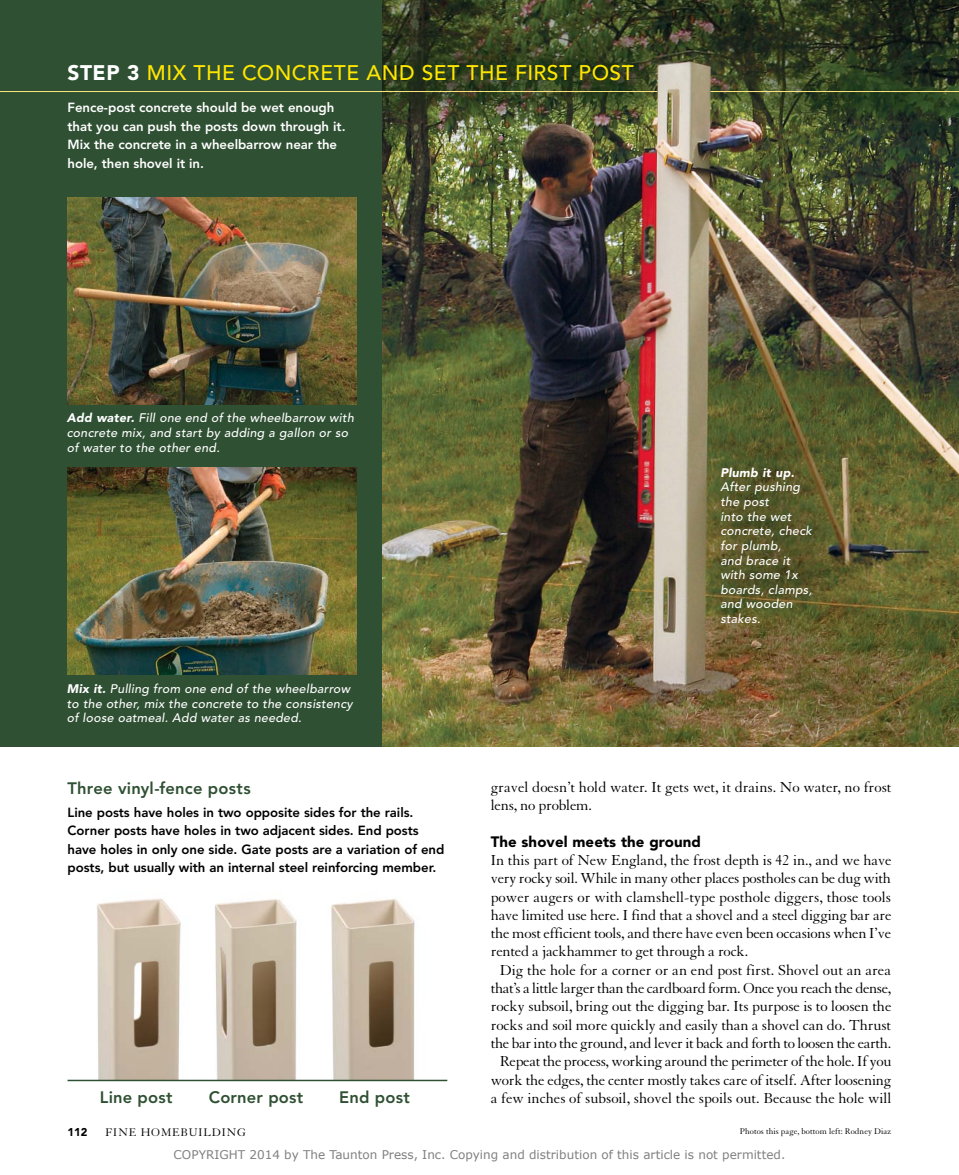
<style>
.page{position:relative;width:959px;height:1175px;background:#fff}
.page>*{position:absolute;margin:0;border:0;box-sizing:border-box;transform-origin:0 0}
.t1{font:500 21px "Avenir LT Std";letter-spacing:.02em;color:#ffe600}
.t2{font:800 16.5px "Avenir LT Std";letter-spacing:.01em;color:#2f5033}
.t3{font:15.75px/18.3px "Granjon LT Std";letter-spacing:-.015em;color:#000}
.t4{font:900 15px "Avenir LT Std";color:#000}
.t5{font:800 13.2px/18.5px "Avenir LT Std";letter-spacing:-.005em;color:#000}
.t6{font:800 13.2px/18.5px "Avenir LT Std";letter-spacing:-.005em;color:#fff}
.t7{font:italic 500 12.3px/14.7px "Avenir LT Std";letter-spacing:.02em;color:#fff}
.t8{font:italic 900 12.3px "Avenir LT Std";letter-spacing:.02em;color:#fff}
.t9{font:12px "Verdana";color:#808080}
.t10{font:12px "Granjon LT Std";letter-spacing:.07em;color:#000}
.t11{font:900 11.25px "Avenir LT Std";color:#000}
.t12{font:9px "Granjon LT Std";letter-spacing:.005em;color:#000}
.s1{font-weight:900;color:#fff}
.s2{font-weight:900}
</style>
<div class="page">
<div style="left:0;top:0;width:958px;height:746px;background:#2f5033"></div>
<img style="left:383px;top:0;width:575px;height:746px">
<img style="left:68px;top:467px;width:288px;height:208px">
<img style="left:68px;top:197px;width:288px;height:208px">
<hr style="left:0;top:91px;width:657px;height:1px;background:#ffe881">
<hr style="left:710px;top:91px;width:248px;height:1px;background:#ffe881">
<img style="left:97px;top:898px;width:84px;height:181px">
<img style="left:215px;top:899px;width:82px;height:180px">
<img style="left:331px;top:899px;width:84px;height:180px">
<hr style="left:67px;top:1079px;width:380px;height:2px;background:#2f5033">
<h1 class="t1" style="left:67px;top:61px;width:568px"><span class="s1">step 3</span> MIX THE CONCRETE AND SET THE FIRST POST</h1>
<p class="t6" style="left:68px;top:99px;width:279px">Fence-post concrete should be wet enough that you can push the posts down through it.<br>Mix the concrete in a wheelbarrow near the hole, then shovel it in.</p>
<p class="t7" style="left:67px;top:411px;width:289px"><span class="s2">Add water.</span> Fill one end of the wheelbarrow with concrete mix, and start by adding a gallon or so of water to the other end.</p>
<p class="t7" style="left:67px;top:681px;width:287px"><span class="s2">Mix it.</span> Pulling from one end of the wheelbarrow to the other, mix the concrete to the consistency of loose oatmeal. Add water as needed.</p>
<p class="t2" style="left:68px;top:778px;width:185px">Three vinyl-fence posts</p>
<p class="t5" style="left:68px;top:803px;width:378px">Line posts have holes in two opposite sides for the rails.<br>Corner posts have holes in two adjacent sides. End posts have holes in only one side. Gate posts are a variation of end posts, but usually with an internal steel reinforcing member.</p>
<p class="t2" style="left:100px;top:1087px;width:74px">Line post</p>
<p class="t2" style="left:209px;top:1087px;width:96px">Corner post</p>
<p class="t2" style="left:339px;top:1087px;width:72px">End post</p>
<p class="t8" style="left:720px;top:465px;width:76px">Plumb it up.</p>
<p class="t7" style="left:720px;top:480px;width:93px">After pushing the post<br>into the wet concrete, check for plumb,<br>and brace it with some 1x boards, clamps, and wooden stakes.</p>
<p class="t3" style="left:490px;top:778px;width:402px">gravel doesn’t hold water. It gets wet, it drains. No water, no frost lens, no problem.</p>
<p class="t4" style="left:490px;top:832px;width:212px">the shovel meets the ground</p>
<p class="t3" style="left:490px;top:851px;width:402px">In this part of New England, the frost depth is 42 in., and we have</p>
<p class="t3" style="left:490px;top:869px;width:402px">very rocky soil. While in many other places postholes can be dug with</p>
<p class="t3" style="left:490px;top:887px;width:402px">power augers or with clamshell-type posthole diggers, those tools</p>
<p class="t3" style="left:490px;top:906px;width:402px">have limited use here. I find that a shovel and a steel digging bar are</p>
<p class="t3" style="left:490px;top:924px;width:402px">the most efficient tools, and there have even been occasions when I’ve</p>
<p class="t3" style="left:490px;top:942px;width:259px">rented a jackhammer to get through a rock.</p>
<p class="t3" style="left:499px;top:961px;width:393px">Dig the hole for a corner or an end post first. Shovel out an area</p>
<p class="t3" style="left:490px;top:979px;width:402px">that’s a little larger than the cardboard form. Once you reach the dense,</p>
<p class="t3" style="left:490px;top:997px;width:402px">rocky subsoil, bring out the digging bar. Its purpose is to loosen the</p>
<p class="t3" style="left:490px;top:1016px;width:402px">rocks and soil more quickly and easily than a shovel can do. Thrust</p>
<p class="t3" style="left:490px;top:1034px;width:402px">the bar into the ground, and lever it back and forth to loosen the earth.</p>
<p class="t3" style="left:499px;top:1052px;width:393px">repeat the process, working around the perimeter of the hole. If you</p>
<p class="t3" style="left:490px;top:1070px;width:402px">work the edges, the center mostly takes care of itself. After loosening</p>
<p class="t3" style="left:490px;top:1089px;width:402px">a few inches of subsoil, shovel the spoils out. Because the hole will</p>
<p class="t11" style="left:68px;top:1125px;width:21px">112</p>
<p class="t10" style="left:105px;top:1126px;width:142px">FINE HOMEBUILDING</p>
<p class="t12" style="left:740px;top:1125px;width:153px">Photos this page, bottom left: rodney Diaz</p>
<p class="t9" style="left:174px;top:1146px;width:613px">COPYRIGHT 2014 by The Taunton Press, Inc. Copying and distribution of this article is not permitted.</p>
</div>
